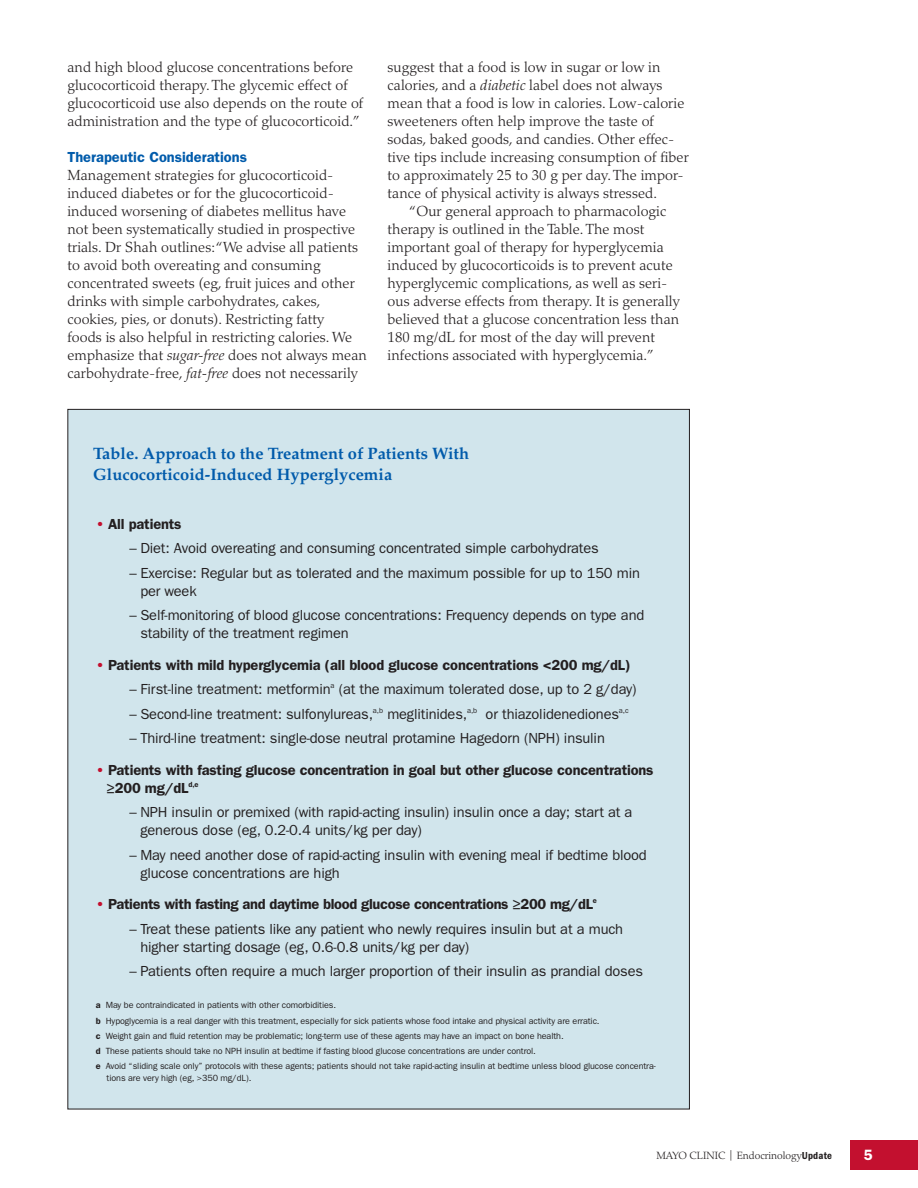
<style>
.page{position:relative;width:918px;height:1188px;background:#fff}
.page>*{position:absolute;margin:0;border:0;box-sizing:border-box;transform-origin:0 0}
.t1{font:700 16.5px/21px "Palatino LT Std";color:#015bab}
.t2{font:600 15px "ITC Franklin Gothic Std";color:#fff}
.t3{font:300 14.7px/18px "Palatino LT Std";letter-spacing:.005em;color:#231f20}
.t4{font:14.7px/18px "ITC Franklin Gothic Std";letter-spacing:-.01em;color:#231f20}
.t5{font:600 14.7px/18px "ITC Franklin Gothic Std";letter-spacing:-.01em;color:#231f20}
.t6{font:600 14.7px "ITC Franklin Gothic Std";color:#015bab}
.t7{font:300 10.5px "Palatino LT Std";color:#231f20}
.t8{font:9px/15.3px "ITC Franklin Gothic Std";letter-spacing:-.01em;color:#231f20}
.s1{font-style:italic}
.s2{color:#c3102f}
.s3{font-weight:600}
.s4{font-weight:400}
.s5{font-family:"ITC Franklin Gothic Std Dm Cd";font-weight:400}
</style>
<div class="page">
<div style="left:850px;top:1140px;width:68px;height:30px;background:#c3102f"></div>
<div style="left:68px;top:409px;width:621px;height:700px;background:#d1e5ec"></div>
<p class="t3" style="left:67px;top:58px;width:297px">and high blood glucose concentrations before glucocorticoid therapy. The glycemic effect of glucocorticoid use also depends on the route of administration and the type of glucocorticoid.”</p>
<p class="t6" style="left:67px;top:148px;width:181px">Therapeutic Considerations</p>
<p class="t3" style="left:67px;top:166px;width:301px">Management strategies for glucocorticoid&shy;induced diabetes or for the glucocorticoid&shy;induced worsening of diabetes mellitus have not been systematically studied in prospective trials. Dr Shah outlines: “We advise all patients to avoid both overeating and consuming concentrated sweets (eg, fruit juices and other drinks with simple carbohydrates, cakes, cookies, pies, or donuts). Restricting fatty<br>foods is also helpful in restricting calories. We emphasize that <span class="s1">sugar-free</span> does not always mean carbohydrate-free, <span class="s1">fat-free</span> does not necessarily</p>
<p class="t3" style="left:388px;top:58px;width:274px">suggest that a food is low in sugar or low in</p>
<p class="t3" style="left:388px;top:76px;width:276px">calories, and a <span class="s1">diabetic</span> label does not always</p>
<p class="t3" style="left:388px;top:94px;width:298px">mean that a food is low in calories. Low-calorie</p>
<p class="t3" style="left:388px;top:112px;width:268px">sweeteners often help improve the taste of</p>
<p class="t3" style="left:388px;top:130px;width:288px">sodas, baked goods, and candies. Other effec-</p>
<p class="t3" style="left:388px;top:148px;width:303px">tive tips include increasing consumption of fiber</p>
<p class="t3" style="left:388px;top:166px;width:297px">to approximately 25 to 30 g per day. The impor-</p>
<p class="t3" style="left:388px;top:184px;width:271px">tance of physical activity is always stressed.</p>
<p class="t3" style="left:409px;top:202px;width:259px">“Our general approach to pharmacologic</p>
<p class="t3" style="left:388px;top:220px;width:258px">therapy is outlined in the Table. The most</p>
<p class="t3" style="left:388px;top:238px;width:278px">important goal of therapy for hyperglycemia</p>
<p class="t3" style="left:388px;top:256px;width:287px">induced by glucocorticoids is to prevent acute</p>
<p class="t3" style="left:388px;top:274px;width:281px">hyperglycemic complications, as well as seri-</p>
<p class="t3" style="left:388px;top:292px;width:294px">ous adverse effects from therapy. It is generally</p>
<p class="t3" style="left:388px;top:310px;width:293px">believed that a glucose concentration less than</p>
<p class="t3" style="left:388px;top:328px;width:269px">180 mg/dL for most of the day will prevent</p>
<p class="t3" style="left:388px;top:346px;width:268px">infections associated with hyperglycemia.”</p>
<p class="t1" style="left:93px;top:443px;width:378px">Table. Approach to the Treatment of Patients With<br>Glucocorticoid-Induced Hyperglycemia</p>
<p class="t5" style="left:96px;top:515px;width:87px"><span class="s2">•</span> All patients</p>
<p class="t4" style="left:130px;top:540px;width:471px">– Diet: Avoid overeating and consuming concentrated simple carbohydrates</p>
<p class="t4" style="left:140px;top:564px;width:501px;text-indent:-11px">– Exercise: Regular but as tolerated and the maximum possible for up to 150 min per week</p>
<p class="t4" style="left:140px;top:607px;width:505px;text-indent:-11px">– Self-monitoring of blood glucose concentrations: Frequency depends on type and stability of the treatment regimen</p>
<p class="t5" style="left:96px;top:656px;width:536px"><span class="s2">•</span> Patients with mild hyperglycemia (all blood glucose concentrations &lt;200 mg/dL)</p>
<p class="t4" style="left:130px;top:680px;width:508px">– First-line treatment: metformin<sup>a</sup> (at the maximum tolerated dose, up to 2 g/day)</p>
<p class="t4" style="left:130px;top:705px;width:501px">– Second-line treatment: sulfonylureas,<sup>a,b</sup> meglitinides,<sup>a,b</sup> or thiazolidenediones<sup>a,c</sup></p>
<p class="t4" style="left:130px;top:729px;width:477px">– Third-line treatment: single-dose neutral protamine Hagedorn (NPH) insulin</p>
<p class="t5" style="left:107px;top:761px;width:549px;text-indent:-11px"><span class="s2">•</span> Patients with fasting glucose concentration in goal but other glucose concentrations ≥200 mg/dL<sup>d,e</sup></p>
<p class="t4" style="left:140px;top:803px;width:494px;text-indent:-11px">– NPH insulin or premixed (with rapid-acting insulin) insulin once a day; start at a generous dose (eg, 0.2-0.4 units/kg per day)</p>
<p class="t4" style="left:140px;top:846px;width:508px;text-indent:-11px">– May need another dose of rapid-acting insulin with evening meal if bedtime blood glucose concentrations are high</p>
<p class="t5" style="left:96px;top:895px;width:503px"><span class="s2">•</span> Patients with fasting and daytime blood glucose concentrations ≥200 mg/dL<sup>e</sup></p>
<p class="t4" style="left:140px;top:920px;width:484px;text-indent:-11px">– Treat these patients like any patient who newly requires insulin but at a much higher starting dosage (eg, 0.6-0.8 units/kg per day)</p>
<p class="t4" style="left:130px;top:962px;width:515px">– Patients often require a much larger proportion of their insulin as prandial doses</p>
<p class="t8" style="left:96px;top:998px;width:561px"><span class="s3">a</span> May be contraindicated in patients with other comorbidities.<br><span class="s3">b</span> Hypoglycemia is a real danger with this treatment, especially for sick patients whose food intake and physical activity are erratic.<br><span class="s3">c</span> Weight gain and fluid retention may be problematic; long-term use of these agents may have an impact on bone health.<br><span class="s3">d</span> These patients should take no NPH insulin at bedtime if fasting blood glucose concentrations are under control.<br><span class="s3">e</span> Avoid “sliding scale only” protocols with these agents; patients should not take rapid-acting insulin at bedtime unless blood glucose concentra-</p>
<p class="t8" style="left:107px;top:1071px;width:146px">tions are very high (eg, &gt;350 mg/dL).</p>
<p class="t7" style="left:656px;top:1149px;width:177px">MAYO CLINIC <span class="s4">|</span> Endocrinology<span class="s5">Update</span></p>
<p class="t2" style="left:864px;top:1146px;width:10px">5</p>
</div>
